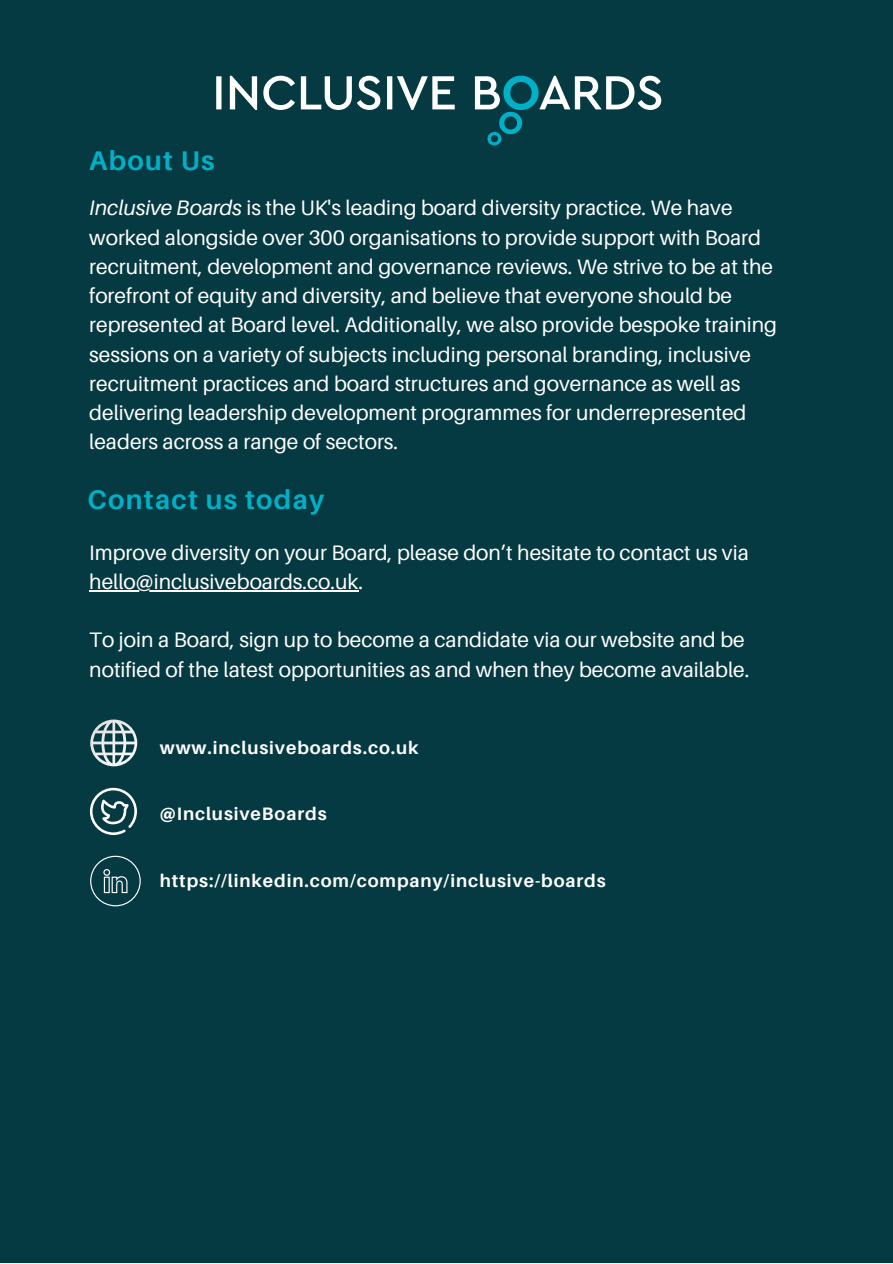
<style>
.page{position:relative;width:893px;height:1264px;background:#fff}
.page>*{position:absolute;margin:0;border:0;box-sizing:border-box;transform-origin:0 0}
.t1{font:700 27px "Aileron";letter-spacing:.05em;color:#00b0c6}
.t2{font:21px/29.2px "Aileron";color:#fff}
.t3{font:700 18px "Aileron";letter-spacing:.05em;color:#fff}
.s1{font-style:italic}
</style>
<div class="page">
<div style="left:0;top:0;width:892px;height:1262px;background:#063a42"></div>
<svg style="left:216px;top:76px;width:445px;height:69px"></svg>
<hr style="left:89px;top:590px;width:269px;height:1px;background:#fff">
<svg style="left:90px;top:787px;width:47px;height:48px"></svg>
<svg style="left:90px;top:855px;width:51px;height:51px"></svg>
<svg style="left:90px;top:719px;width:47px;height:47px"></svg>
<p class="t1" style="left:89px;top:144px;width:127px">About Us</p>
<p class="t2" style="left:89px;top:193px;width:689px"><span class="s1">Inclusive Boards</span> is the UK's leading board diversity practice. We have worked alongside over 300 organisations to provide support with Board recruitment, development and governance reviews. We strive to be at the forefront of equity and diversity, and believe that everyone should be represented at Board level. Additionally, we also provide bespoke training sessions on a variety of subjects including personal branding, inclusive recruitment practices and board structures and governance as well as delivering leadership development programmes for underrepresented leaders across a range of sectors.</p>
<p class="t1" style="left:87px;top:483px;width:238px">Contact us today</p>
<p class="t2" style="left:89px;top:537px;width:661px">Improve diversity on your Board, please don’t hesitate to contact us via hello@inclusiveboards.co.uk.</p>
<p class="t2" style="left:89px;top:625px;width:661px">To join a Board, sign up to become a candidate via our website and be notified of the latest opportunities as and when they become available.</p>
<p class="t3" style="left:160px;top:736px;width:260px">www.inclusiveboards.co.uk</p>
<p class="t3" style="left:160px;top:802px;width:168px">@InclusiveBoards</p>
<p class="t3" style="left:160px;top:869px;width:447px">https://linkedin.com/company/inclusive-boards</p>
</div>
